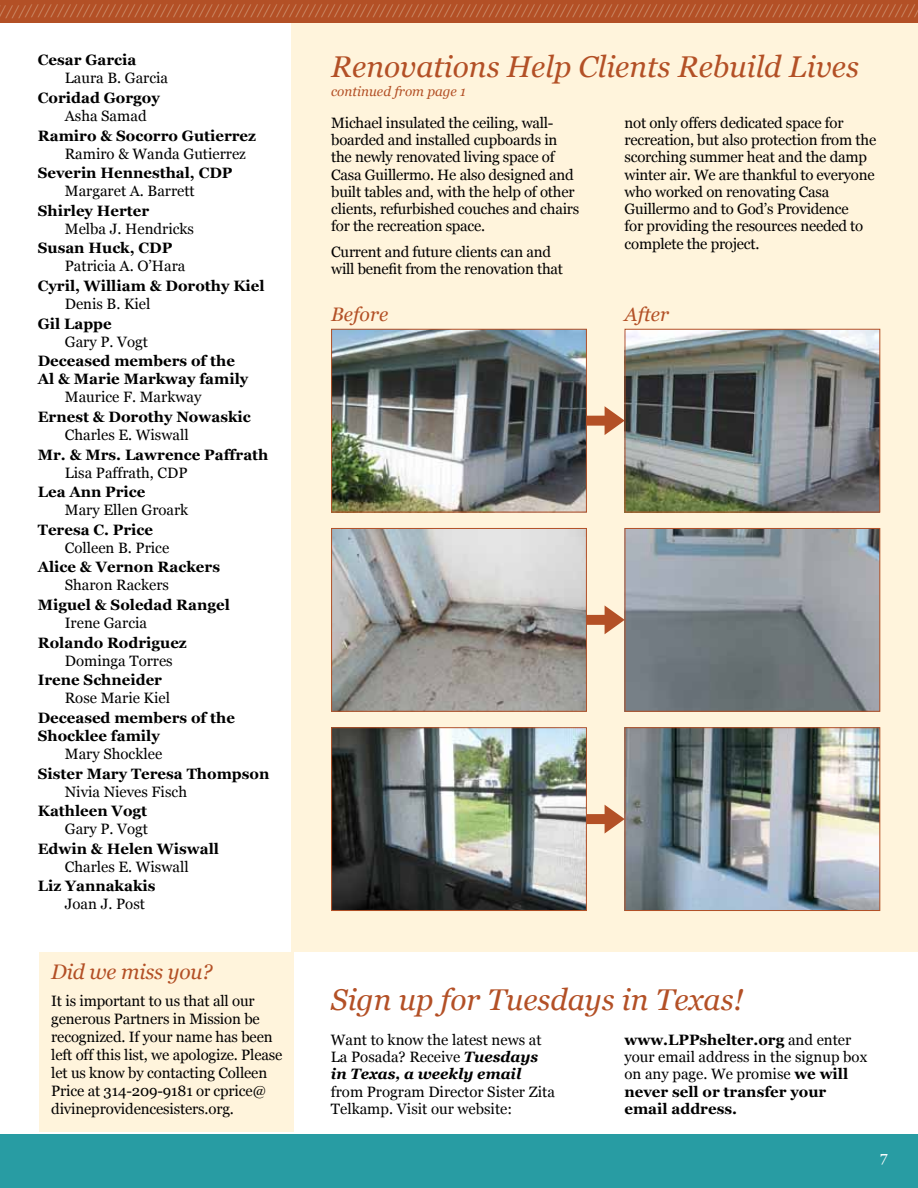
<style>
.page{position:relative;width:918px;height:1188px;background:#fff}
.page>*{position:absolute;margin:0;border:0;box-sizing:border-box;transform-origin:0 0}
.t1{font:italic 30px "Georgia";color:#b35026}
.t2{font:italic 21px "Georgia";letter-spacing:-.01em;color:#b35026}
.t3{font:italic 19.5px "Georgia";color:#b35026}
.t4{font:italic 18px "Times New Roman";color:#d29a79}
.t5{font:15px/17.2px "Georgia";letter-spacing:-.01em;color:#000}
.t6{font:700 15px/17.2px "Georgia";color:#000}
.t7{font:15px "Georgia";color:#fff}
.t8{font:italic 13.5px "Georgia";color:#b35026}
.s1{font-weight:700;font-style:italic}
.s2{font-weight:400}
</style>
<div class="page">
<div style="left:292px;top:10px;width:626px;height:941px;background:#fff4dc"></div>
<div style="left:0;top:1134px;width:918px;height:54px;background:#289ca3"></div>
<div style="left:0;top:0;width:918px;height:22px;background:#b35026"></div>
<img style="left:333px;top:331px;width:252px;height:179px">
<div style="left:331px;top:329px;width:256px;height:183px;border:1px solid #b35026"></div>
<img style="left:627px;top:331px;width:251px;height:179px">
<div style="left:625px;top:329px;width:255px;height:183px;border:1px solid #b35026"></div>
<svg style="left:587px;top:406px;width:38px;height:29px"></svg>
<img style="left:333px;top:530px;width:252px;height:180px">
<div style="left:331px;top:528px;width:256px;height:184px;border:1px solid #b35026"></div>
<img style="left:627px;top:530px;width:251px;height:180px">
<div style="left:625px;top:528px;width:255px;height:184px;border:1px solid #b35026"></div>
<svg style="left:587px;top:605px;width:38px;height:29px"></svg>
<img style="left:333px;top:729px;width:252px;height:180px">
<div style="left:331px;top:727px;width:256px;height:184px;border:1px solid #b35026"></div>
<img style="left:627px;top:729px;width:251px;height:180px">
<div style="left:625px;top:727px;width:255px;height:184px;border:1px solid #b35026"></div>
<svg style="left:587px;top:805px;width:38px;height:29px"></svg>
<div style="left:39px;top:952px;width:254px;height:179px;background:#fff4dc"></div>
<p class="t4" style="left:0;top:-1px;width:922px">///////////////////////////////////////////////////////////////////////////////////////////////////////////////////////////////////////////////</p>
<p class="t6" style="left:38px;top:52px;width:100px">Cesar Garcia</p>
<p class="t5" style="left:65px;top:70px;width:105px">Laura B. Garcia</p>
<p class="t6" style="left:38px;top:89px;width:124px">Coridad Gorgoy</p>
<p class="t5" style="left:65px;top:107px;width:83px">Asha Samad</p>
<p class="t6" style="left:38px;top:127px;width:220px">Ramiro &amp; Socorro Gutierrez</p>
<p class="t5" style="left:65px;top:145px;width:183px">Ramiro &amp; Wanda Gutierrez</p>
<p class="t6" style="left:38px;top:164px;width:196px">Severin Hennesthal, CDP</p>
<p class="t5" style="left:65px;top:182px;width:131px">Margaret A. Barrett</p>
<p class="t6" style="left:38px;top:202px;width:113px">Shirley Herter</p>
<p class="t5" style="left:65px;top:220px;width:131px">Melba J. Hendricks</p>
<p class="t6" style="left:38px;top:240px;width:136px">Susan Huck, CDP</p>
<p class="t5" style="left:65px;top:258px;width:122px">Patricia A. O’Hara</p>
<p class="t6" style="left:38px;top:277px;width:228px">Cyril, William &amp; Dorothy Kiel</p>
<p class="t5" style="left:65px;top:295px;width:87px">Denis B. Kiel</p>
<p class="t6" style="left:38px;top:315px;width:75px">Gil Lappe</p>
<p class="t5" style="left:65px;top:333px;width:85px">Gary P. Vogt</p>
<p class="t6" style="left:38px;top:352px;width:212px;line-height:18px">Deceased members of the<br>Al &amp; Marie Markway family</p>
<p class="t5" style="left:65px;top:388px;width:138px">Maurice F. Markway</p>
<p class="t6" style="left:38px;top:408px;width:215px">Ernest &amp; Dorothy Nowaskic</p>
<p class="t5" style="left:65px;top:426px;width:125px">Charles E. Wiswall</p>
<p class="t6" style="left:38px;top:446px;width:232px">Mr. &amp; Mrs. Lawrence Paffrath</p>
<p class="t5" style="left:65px;top:464px;width:124px">Lisa Paffrath, CDP</p>
<p class="t6" style="left:38px;top:483px;width:109px">Lea Ann Price</p>
<p class="t5" style="left:65px;top:501px;width:125px">Mary Ellen Groark</p>
<p class="t6" style="left:38px;top:521px;width:117px">Teresa C. Price</p>
<p class="t5" style="left:65px;top:539px;width:106px">Colleen B. Price</p>
<p class="t6" style="left:38px;top:559px;width:184px">Alice &amp; Vernon Rackers</p>
<p class="t5" style="left:65px;top:577px;width:106px">Sharon Rackers</p>
<p class="t6" style="left:38px;top:596px;width:194px">Miguel &amp; Soledad Rangel</p>
<p class="t5" style="left:65px;top:614px;width:84px">Irene Garcia</p>
<p class="t6" style="left:38px;top:634px;width:151px">Rolando Rodriguez</p>
<p class="t5" style="left:65px;top:652px;width:109px">Dominga Torres</p>
<p class="t6" style="left:38px;top:671px;width:126px">Irene Schneider</p>
<p class="t5" style="left:65px;top:689px;width:107px">Rose Marie Kiel</p>
<p class="t6" style="left:38px;top:709px;width:199px;line-height:18px">Deceased members of the<br>Shocklee family</p>
<p class="t5" style="left:65px;top:745px;width:99px">Mary Shocklee</p>
<p class="t6" style="left:38px;top:765px;width:233px">Sister Mary Teresa Thompson</p>
<p class="t5" style="left:65px;top:783px;width:124px">Nivia Nieves Fisch</p>
<p class="t6" style="left:38px;top:802px;width:111px">Kathleen Vogt</p>
<p class="t5" style="left:65px;top:820px;width:85px">Gary P. Vogt</p>
<p class="t6" style="left:38px;top:840px;width:183px">Edwin &amp; Helen Wiswall</p>
<p class="t5" style="left:65px;top:858px;width:125px">Charles E. Wiswall</p>
<p class="t6" style="left:38px;top:878px;width:119px">Liz Yannakakis</p>
<p class="t5" style="left:65px;top:896px;width:82px">Joan J. Post</p>
<h1 class="t1" style="left:331px;top:49px;width:529px">Renovations Help Clients Rebuild Lives</h1>
<p class="t8" style="left:331px;top:84px;width:136px">continued from page 1</p>
<p class="t5" style="left:331px;top:114px;width:250px">Michael insulated the ceiling, wall&shy;boarded and installed cupboards in the newly renovated living space of Casa Guillermo. He also designed and built tables and, with the help of other clients, refurbished couches and chairs for the recreation space.</p>
<p class="t5" style="left:331px;top:243px;width:233px">Current and future clients can and will benefit from the renovation that</p>
<p class="t5" style="left:625px;top:114px;width:253px">not only offers dedicated space for recreation, but also protection from the scorching summer heat and the damp winter air. We are thankful to everyone who worked on renovating Casa Guillermo and to God’s Providence<br>for providing the resources needed to complete the project.</p>
<h3 class="t3" style="left:331px;top:303px;width:59px">Before</h3>
<h3 class="t3" style="left:625px;top:303px;width:46px">After</h3>
<h2 class="t2" style="left:51px;top:960px;width:163px">Did we miss you?</h2>
<p class="t5" style="left:51px;top:991px;width:233px;line-height:18px">It is important to us that all our generous Partners in Mission be recognized. If your name has been left off this list, we apologize. Please let us know by contacting Colleen Price at 314-209-9181 or cprice@ divineprovidencesisters.org.</p>
<h1 class="t1" style="left:331px;top:982px;width:414px">Sign up for Tuesdays in Texas!</h1>
<p class="t5" style="left:331px;top:1031px;width:212px">Want to know the latest news at<br>La Posada? Receive <span class="s1">Tuesdays in Texas, a weekly email</span></p>
<p class="t5" style="left:331px;top:1083px;width:225px">from Program Director Sister Zita<br>Telkamp. Visit our website:</p>
<p class="t6" style="left:624px;top:1031px;width:244px">www.LPPshelter.org <span class="s2">and enter your email address in the signup box on any page. We promise</span> we will never sell or transfer your email address.</p>
<p class="t7" style="left:880px;top:1148px;width:10px">37</p>
</div>
